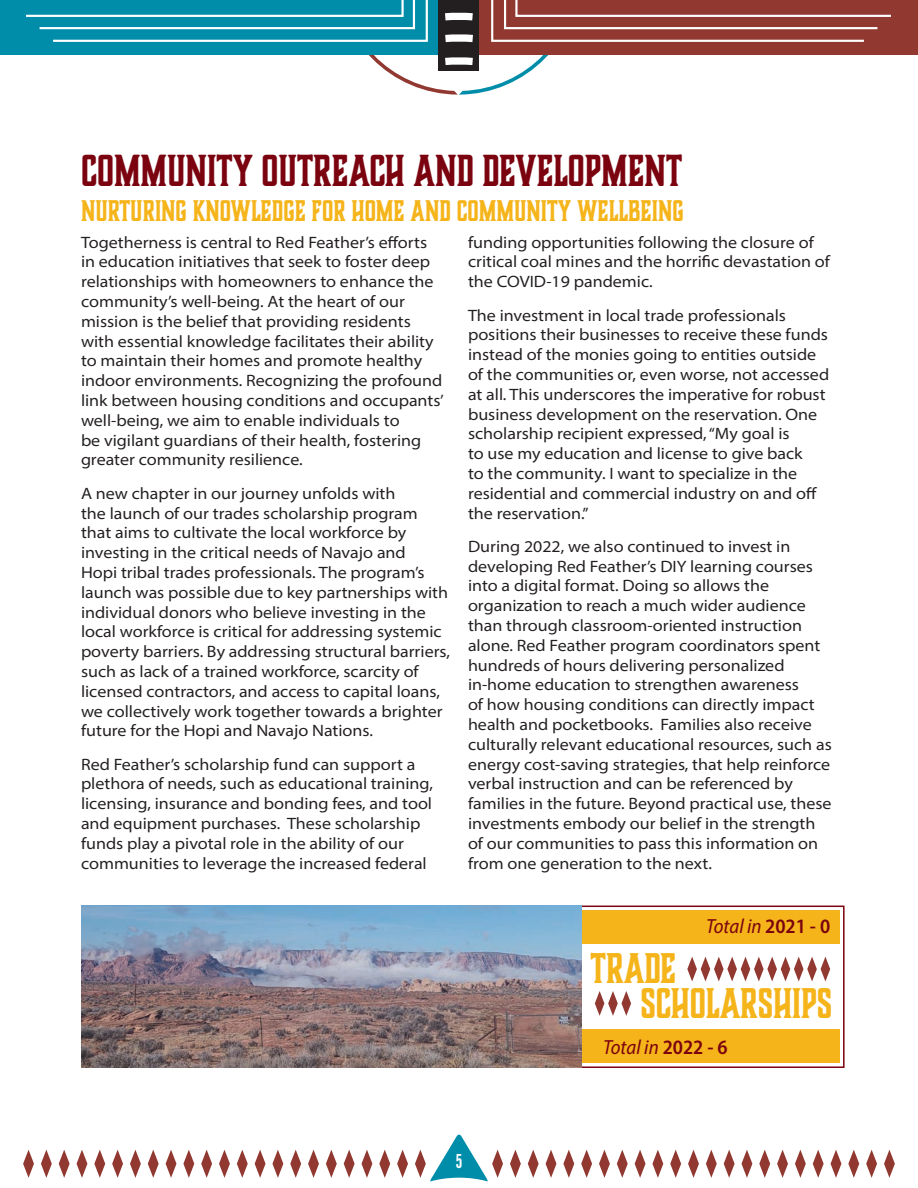
<style>
.page{position:relative;width:918px;height:1188px;background:#fff}
.page>*{position:absolute;margin:0;border:0;box-sizing:border-box;transform-origin:0 0}
.Main_Header{font:700 41.4px "Boucherie Block";color:#7a030f;scale:.87 1}
.t1{font:700 39.6px/34.5px "Boucherie Block";color:#f5b41a;scale:.87 1}
.Subhead{font:700 27.6px "Boucherie Block";color:#f5b41a;scale:.87 1}
.t2{font:21px "Alternate Got No 1 D";color:#fff}
.t3{font:italic semi-condensed 20.55px "Myriad Pro";color:#7a030f}
.Body_Copy{font:semi-expanded 16.5px/19.8px "Myriad Pro";color:#231f20}
.s1{font-weight:600;font-style:normal}
</style>
<div class="page">
<div style="left:0;top:0;width:460px;height:54px;background:#008da9"></div>
<div style="left:460px;top:0;width:458px;height:54px;background:#913831"></div>
<svg style="left:24px;top:0;width:869px;height:94px"></svg>
<svg style="left:23px;top:1150px;width:11px;height:28px"></svg>
<svg style="left:41px;top:1150px;width:11px;height:28px"></svg>
<svg style="left:59px;top:1150px;width:11px;height:28px"></svg>
<svg style="left:77px;top:1150px;width:10px;height:28px"></svg>
<svg style="left:94px;top:1150px;width:11px;height:28px"></svg>
<svg style="left:112px;top:1150px;width:11px;height:28px"></svg>
<svg style="left:130px;top:1150px;width:11px;height:28px"></svg>
<svg style="left:148px;top:1150px;width:11px;height:28px"></svg>
<svg style="left:166px;top:1150px;width:10px;height:28px"></svg>
<svg style="left:183px;top:1150px;width:11px;height:28px"></svg>
<svg style="left:201px;top:1150px;width:11px;height:28px"></svg>
<svg style="left:219px;top:1150px;width:11px;height:28px"></svg>
<svg style="left:237px;top:1150px;width:11px;height:28px"></svg>
<svg style="left:255px;top:1150px;width:11px;height:28px"></svg>
<svg style="left:272px;top:1150px;width:11px;height:28px"></svg>
<svg style="left:290px;top:1150px;width:11px;height:28px"></svg>
<svg style="left:308px;top:1150px;width:11px;height:28px"></svg>
<svg style="left:326px;top:1150px;width:11px;height:28px"></svg>
<svg style="left:344px;top:1150px;width:11px;height:28px"></svg>
<svg style="left:362px;top:1150px;width:10px;height:28px"></svg>
<svg style="left:379px;top:1150px;width:11px;height:28px"></svg>
<svg style="left:397px;top:1150px;width:11px;height:28px"></svg>
<svg style="left:884px;top:1150px;width:11px;height:28px"></svg>
<svg style="left:866px;top:1150px;width:11px;height:28px"></svg>
<svg style="left:848px;top:1150px;width:11px;height:28px"></svg>
<svg style="left:831px;top:1150px;width:10px;height:28px"></svg>
<svg style="left:813px;top:1150px;width:11px;height:28px"></svg>
<svg style="left:795px;top:1150px;width:11px;height:28px"></svg>
<svg style="left:777px;top:1150px;width:11px;height:28px"></svg>
<svg style="left:759px;top:1150px;width:11px;height:28px"></svg>
<svg style="left:742px;top:1150px;width:10px;height:28px"></svg>
<svg style="left:724px;top:1150px;width:11px;height:28px"></svg>
<svg style="left:706px;top:1150px;width:11px;height:28px"></svg>
<svg style="left:688px;top:1150px;width:11px;height:28px"></svg>
<svg style="left:670px;top:1150px;width:11px;height:28px"></svg>
<svg style="left:652px;top:1150px;width:11px;height:28px"></svg>
<svg style="left:635px;top:1150px;width:11px;height:28px"></svg>
<svg style="left:617px;top:1150px;width:11px;height:28px"></svg>
<svg style="left:599px;top:1150px;width:11px;height:28px"></svg>
<svg style="left:581px;top:1150px;width:11px;height:28px"></svg>
<svg style="left:563px;top:1150px;width:11px;height:28px"></svg>
<svg style="left:546px;top:1150px;width:10px;height:28px"></svg>
<svg style="left:528px;top:1150px;width:11px;height:28px"></svg>
<svg style="left:510px;top:1150px;width:11px;height:28px"></svg>
<svg style="left:415px;top:1134px;width:88px;height:47px"></svg>
<div style="left:543px;top:906px;width:302px;height:162px;border:2px solid #7a030f"></div>
<div style="left:564px;top:910px;width:276px;height:33px;background:#f5b41a"></div>
<div style="left:563px;top:1030px;width:276px;height:33px;background:#f5b41a"></div>
<img style="left:81px;top:906px;width:500px;height:162px">
<svg style="left:687px;top:957px;width:143px;height:24px"></svg>
<svg style="left:595px;top:991px;width:36px;height:25px"></svg>
<p class="Main_Header" style="left:81px;top:143px;width:692px">COMMUNITY OUTREACH AND DEVELOPMENT</p>
<p class="Subhead" style="left:81px;top:193px;width:694px">NURTURING KNOWLEDGE FOR HOME AND COMMUNITY WELLBEING</p>
<p class="Body_Copy" style="left:81px;top:232px;width:364px">Togetherness is central to Red Feather’s efforts in education initiatives that seek to foster deep relationships with homeowners to enhance the community’s well-being. At the heart of our mission is the belief that providing residents with essential knowledge facilitates their ability to maintain their homes and promote healthy indoor environments. Recognizing the profound link between housing conditions and occupants’ well-being, we aim to enable individuals to<br>be vigilant guardians of their health, fostering greater community resilience.</p>
<p class="Body_Copy" style="left:81px;top:483px;width:371px">A new chapter in our journey unfolds with<br>the launch of our trades scholarship program that aims to cultivate the local workforce by investing in the critical needs of Navajo and<br>Hopi tribal trades professionals. The program’s launch was possible due to key partnerships with individual donors who believe investing in the local workforce is critical for addressing systemic poverty barriers. By addressing structural barriers, such as lack of a trained workforce, scarcity of licensed contractors, and access to capital loans, we collectively work together towards a brighter future for the Hopi and Navajo Nations.</p>
<p class="Body_Copy" style="left:81px;top:754px;width:353px">Red Feather’s scholarship fund can support a plethora of needs, such as educational training, licensing, insurance and bonding fees, and tool and equipment purchases. These scholarship funds play a pivotal role in the ability of our communities to leverage the increased federal</p>
<p class="Body_Copy" style="left:468px;top:232px;width:364px">funding opportunities following the closure of critical coal mines and the horrific devastation of the COVID-19 pandemic.</p>
<p class="Body_Copy" style="left:468px;top:305px;width:363px">The investment in local trade professionals positions their businesses to receive these funds instead of the monies going to entities outside of the communities or, even worse, not accessed at all. This underscores the imperative for robust business development on the reservation. One scholarship recipient expressed, “My goal is<br>to use my education and license to give back<br>to the community. I want to specialize in the residential and commercial industry on and off the reservation.”</p>
<p class="Body_Copy" style="left:468px;top:536px;width:365px">During 2022, we also continued to invest in developing Red Feather’s DIY learning courses into a digital format. Doing so allows the organization to reach a much wider audience than through classroom-oriented instruction alone. Red Feather program coordinators spent hundreds of hours delivering personalized in-home education to strengthen awareness<br>of how housing conditions can directly impact health and pocketbooks. Families also receive culturally relevant educational resources, such as energy cost-saving strategies, that help reinforce verbal instruction and can be referenced by families in the future. Beyond practical use, these investments embody our belief in the strength of our communities to pass this information on from one generation to the next.</p>
<p class="t3" style="left:706px;top:914px;width:126px">Total in <span class="s1">2021 - 0</span></p>
<p class="t1" style="left:640px;top:952px;width:222px;text-indent:-50px">TRADE<br>SCHOLARSHIPS</p>
<p class="t2" style="left:455px;top:1150px;width:9px">5</p>
<p class="t3" style="left:603px;top:1034px;width:126px">Total in <span class="s1">2022 - 6</span></p>
</div>
